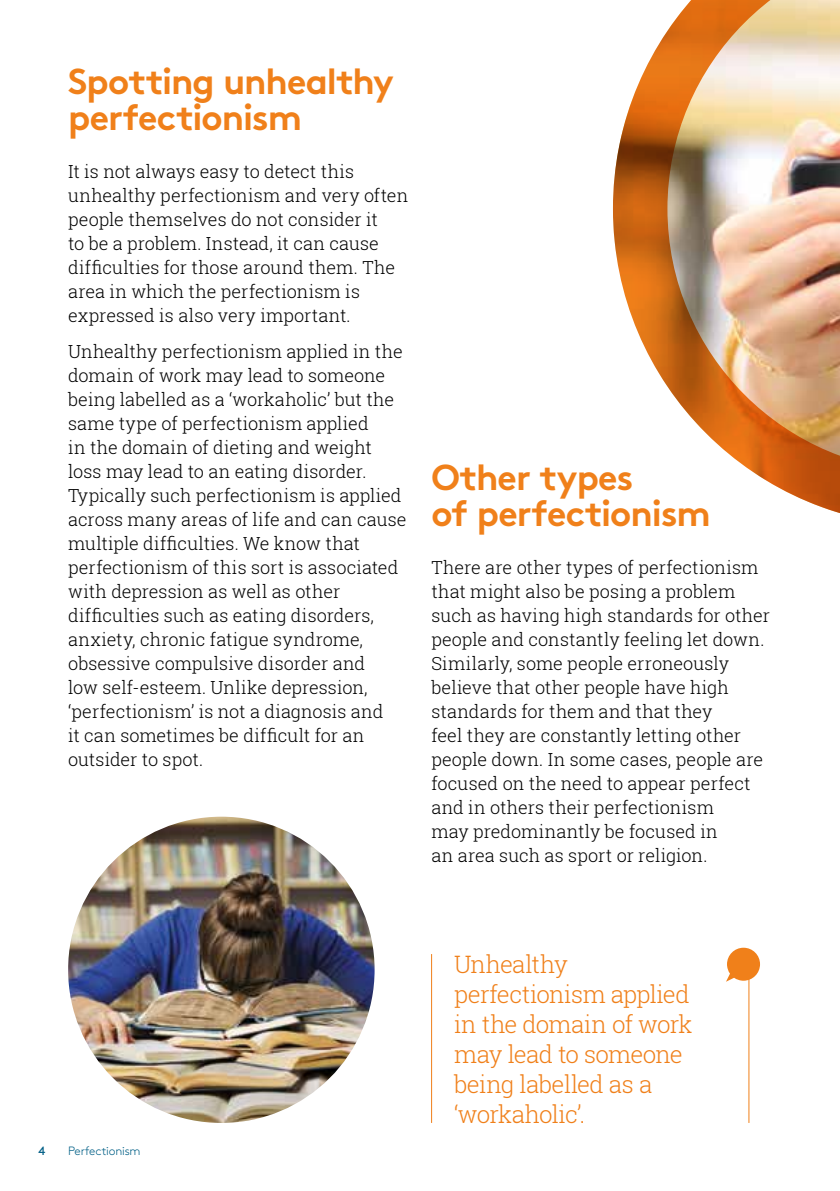
<style>
.page{position:relative;width:840px;height:1191px;background:#fff}
.page>*{position:absolute;margin:0;border:0;box-sizing:border-box;transform-origin:0 0}
.t1{font:700 36px/36px "Brown";letter-spacing:-.025em;color:#f0801a}
.t2{font:300 24px/30px "Roboto Slab";letter-spacing:-.03em;color:#f0801a}
.t3{font:300 18px/24px "Roboto Slab";letter-spacing:.005em;color:#000}
.t4{font:300 12px "Brown";letter-spacing:-.01em;color:#005f86}
.t5{font:12px "Brown";color:#005f86}
</style>
<div class="page">
<img style="left:68px;top:816px;width:306px;height:307px;border-radius:153px">
<img style="left:613px;top:0;width:226px;height:513px">
<svg style="left:726px;top:947px;width:33px;height:34px"></svg>
<hr style="left:431px;top:954px;width:1px;height:169px;background:#f0801a">
<hr style="left:748px;top:954px;width:1px;height:169px;background:#f0801a">
<h1 class="t1" style="left:68px;top:59px;width:327px">Spotting unhealthy perfectionism</h1>
<p class="t3" style="left:68px;top:159px;width:341px">It is not always easy to detect this unhealthy perfectionism and very often people themselves do not consider it<br>to be a problem. Instead, it can cause difficulties for those around them. The area in which the perfectionism is expressed is also very important.</p>
<p class="t3" style="left:68px;top:339px;width:340px">Unhealthy perfectionism applied in the domain of work may lead to someone being labelled as a ‘workaholic’ but the same type of perfectionism applied<br>in the domain of dieting and weight loss may lead to an eating disorder.<br>Typically such perfectionism is applied across many areas of life and can cause multiple difficulties. We know that perfectionism of this sort is associated with depression as well as other difficulties such as eating disorders, anxiety, chronic fatigue syndrome, obsessive compulsive disorder and<br>low self-esteem. Unlike depression, ‘perfectionism’ is not a diagnosis and<br>it can sometimes be difficult for an outsider to spot.</p>
<h1 class="t1" style="left:431px;top:455px;width:281px">Other types<br>of perfectionism</h1>
<p class="t3" style="left:431px;top:555px;width:340px">There are other types of perfectionism that might also be posing a problem such as having high standards for other people and constantly feeling let down.<br>Similarly, some people erroneously believe that other people have high standards for them and that they<br>feel they are constantly letting other people down. In some cases, people are focused on the need to appear perfect and in others their perfectionism<br>may predominantly be focused in<br>an area such as sport or religion.</p>
<p class="t5" style="left:39px;top:1141px;width:8px">4</p>
<p class="t4" style="left:68px;top:1141px;width:74px">Perfectionism</p>
<h2 class="t2" style="left:454px;top:948px;width:240px">Unhealthy perfectionism applied in the domain of work may lead to someone being labelled as a ‘workaholic’.</h2>
</div>
